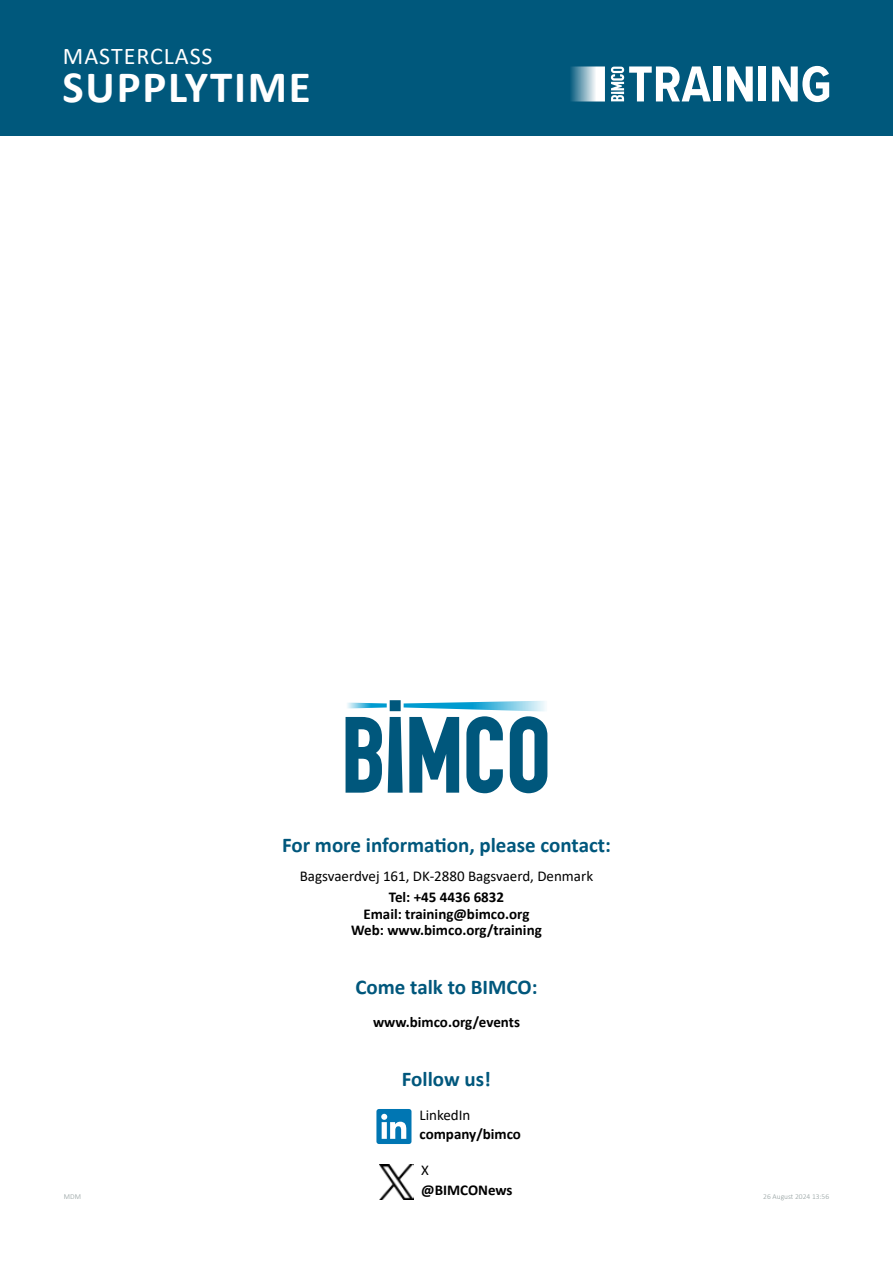
<style>
.page{position:relative;width:893px;height:1263px;background:#fff}
.page>*{position:absolute;margin:0;border:0;box-sizing:border-box;transform-origin:0 0}
.t1{font:700 45px "Calibri";letter-spacing:.04em;color:#fff}
.t2{font:24px "Calibri";letter-spacing:.04em;color:#fff}
.t3{font:700 21px "Calibri";color:#00577c}
.t4{font:700 15px/16.5px "Calibri";color:#000;text-align:center}
.t5{font:15px "Calibri";color:#000}
.t6{font:300 7.5px "Calibri";color:#919d9d}
</style>
<div class="page">
<div style="left:0;top:0;width:893px;height:136px;background:#00587c"></div>
<div style="left:714px;top:66px;width:7px;height:35px;background:#fff"></div>
<svg style="left:727px;top:66px;width:26px;height:35px"></svg>
<div style="left:759px;top:66px;width:7px;height:35px;background:#fff"></div>
<svg style="left:772px;top:66px;width:57px;height:36px"></svg>
<svg style="left:611px;top:66px;width:100px;height:35px"></svg>
<svg style="left:571px;top:66px;width:34px;height:36px"></svg>
<svg style="left:346px;top:700px;width:201px;height:93px"></svg>
<div style="left:376px;top:1109px;width:35px;height:35px;background:#0076b3;border-radius:3px"></div>
<svg style="left:381px;top:1114px;width:25px;height:25px"></svg>
<img style="left:379px;top:1164px;width:34px;height:35px">
<h2 class="t2" style="left:63px;top:39px;width:151px">MASTERCLASS</h2>
<h1 class="t1" style="left:62px;top:55px;width:250px">SUPPLYTIME</h1>
<h3 class="t3" style="left:282px;top:830px;width:330px">For more information, please contact:</h3>
<p class="t5" style="left:300px;top:866px;width:295px">Bagsvaerdvej 161, DK-2880 Bagsvaerd, Denmark</p>
<p class="t4" style="left:351px;top:889px;width:192px">Tel: +45 4436 6832<br>Email: training@bimco.org<br>Web: www.bimco.org/training</p>
<h3 class="t3" style="left:355px;top:972px;width:184px">Come talk to BIMCO:</h3>
<p class="t4" style="left:373px;top:1014px;width:148px">www.bimco.org/events</p>
<h3 class="t3" style="left:402px;top:1064px;width:91px">Follow us!</h3>
<p class="t5" style="left:419px;top:1105px;width:52px">LinkedIn</p>
<p class="t4" style="left:419px;top:1126px;width:103px">company/bimco</p>
<p class="t5" style="left:421px;top:1160px;width:9px">X</p>
<p class="t4" style="left:421px;top:1181px;width:93px">@BIMCONews</p>
<p class="t6" style="left:64px;top:1192px;width:19px">MDM</p>
<p class="t6" style="left:763px;top:1192px;width:67px">26 August 2024 13:56</p>
</div>
